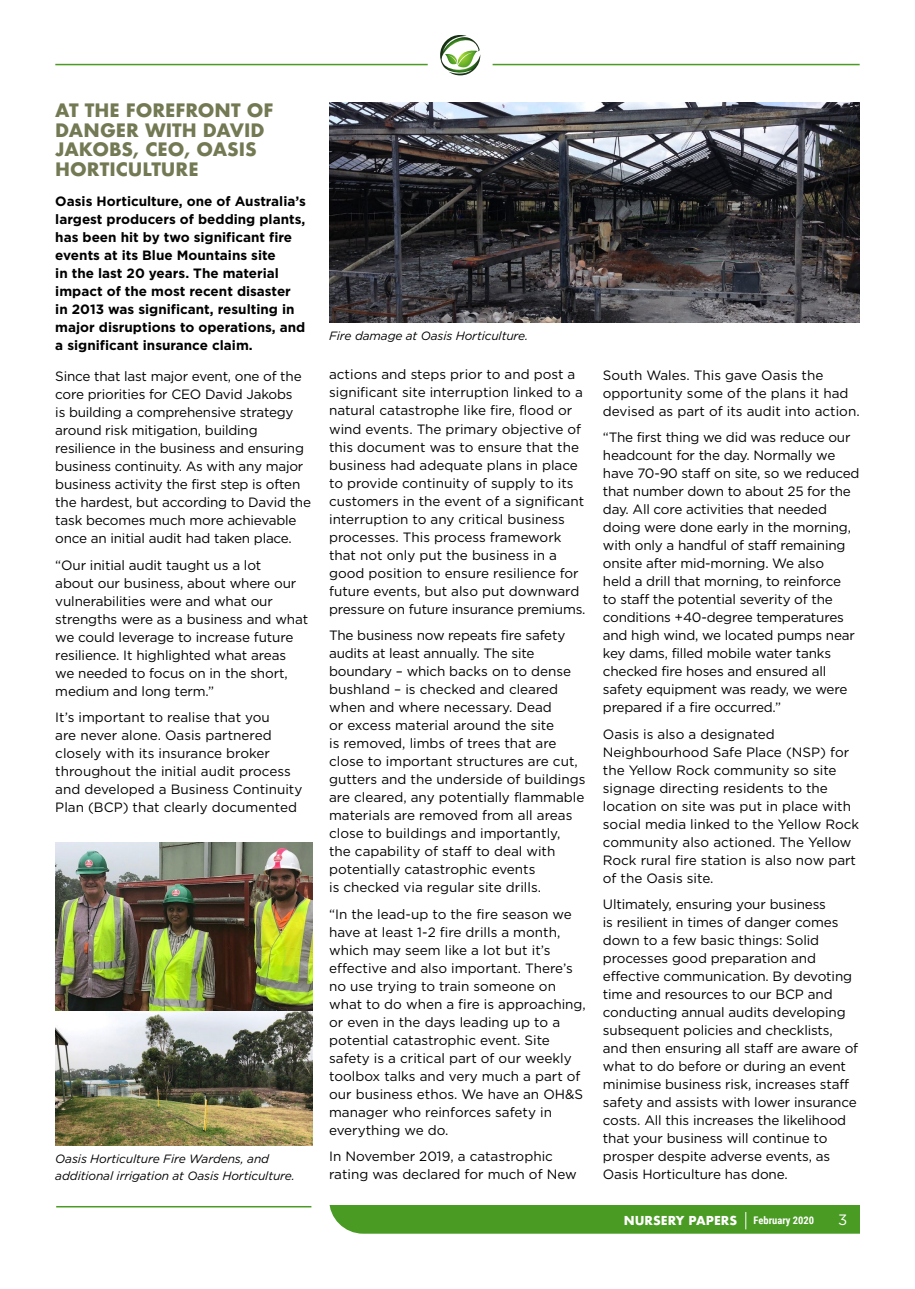
<style>
.page{position:relative;width:915px;height:1289px;background:#fff}
.page>*{position:absolute;margin:0;border:0;box-sizing:border-box;transform-origin:0 0}
.t1{font:700 18px/19.5px "Futura";color:#737953}
.t2{font:15px "Gotham";color:#fff}
.t3{font:13.5px/18px "Gotham";letter-spacing:-.01em;color:#000}
.t4{font:700 13.5px/18px "Gotham";color:#000}
.t5{font:italic 12px/16.5px "Gotham";letter-spacing:-.01em;color:#000}
.t6{font:700 12px "Futura";color:#fff}
.t7{font:700 10.5px "Roboto Condensed";color:#fff}
</style>
<div class="page">
<hr style="left:492px;top:64px;width:367px;height:1px;background:#4a9b23">
<hr style="left:55px;top:64px;width:372px;height:1px;background:#4a9b23">
<svg style="left:440px;top:35px;width:40px;height:40px"></svg>
<img style="left:55px;top:842px;width:257px;height:303px">
<img style="left:329px;top:102px;width:530px;height:221px">
<hr style="left:56px;top:1205px;width:255px;height:2px;background:#4a9b23">
<div style="left:329px;top:1205px;width:530px;height:28px;background:#4a9b23"></div>
<h1 class="t1" style="left:55px;top:100px;width:219px">AT THE FOREFRONT OF<br>DANGER WITH DAVID<br>JAKOBS, CEO, OASIS<br>HORTICULTURE</h1>
<p class="t4" style="left:55px;top:192px;width:252px">Oasis Horticulture, one of Australia’s largest producers of bedding plants, has been hit by two significant fire events at its Blue Mountains site<br>in the last 20 years. The material impact of the most recent disaster in 2013 was significant, resulting in major disruptions to operations, and a significant insurance claim.</p>
<p class="t3" style="left:55px;top:367px;width:257px">Since that last major event, one of the core priorities for CEO David Jakobs<br>is building a comprehensive strategy around risk mitigation, building resilience in the business and ensuring business continuity. As with any major business activity the first step is often the hardest, but according to David the task becomes much more achievable once an initial audit had taken place.</p>
<p class="t3" style="left:55px;top:555px;width:254px">“Our initial audit taught us a lot<br>about our business, about where our vulnerabilities were and what our strengths were as a business and what we could leverage to increase future resilience. It highlighted what areas we needed to focus on in the short, medium and long term.”</p>
<p class="t3" style="left:55px;top:708px;width:248px">It’s important to realise that you<br>are never alone. Oasis partnered closely with its insurance broker throughout the initial audit process and developed a Business Continuity Plan (BCP) that clearly documented</p>
<p class="t5" style="left:55px;top:1150px;width:241px">Oasis Horticulture Fire Wardens, and additional irrigation at Oasis Horticulture.</p>
<p class="t5" style="left:329px;top:328px;width:200px">Fire damage at Oasis Horticulture.</p>
<p class="t3" style="left:329px;top:365px;width:258px">actions and steps prior to and post a significant site interruption linked to a natural catastrophe like fire, flood or wind events. The primary objective of this document was to ensure that the business had adequate plans in place to provide continuity of supply to its customers in the event of a significant interruption to any critical business processes. This process framework that not only put the business in a good position to ensure resilience for future events, but also put downward pressure on future insurance premiums.</p>
<p class="t3" style="left:329px;top:626px;width:258px">The business now repeats fire safety audits at least annually. The site boundary – which backs on to dense bushland – is checked and cleared when and where necessary. Dead<br>or excess material around the site<br>is removed, limbs of trees that are close to important structures are cut, gutters and the underside of buildings are cleared, any potentially flammable materials are removed from all areas close to buildings and importantly, the capability of staff to deal with potentially catastrophic events<br>is checked via regular site drills.</p>
<p class="t3" style="left:329px;top:904px;width:258px">“In the lead-up to the fire season we have at least 1-2 fire drills a month, which may seem like a lot but it’s effective and also important. There’s no use trying to train someone on what to do when a fire is approaching, or even in the days leading up to a potential catastrophic event. Site safety is a critical part of our weekly toolbox talks and very much a part of our business ethos. We have an OH&amp;S manager who reinforces safety in everything we do.</p>
<p class="t3" style="left:329px;top:1147px;width:249px">In November 2019, a catastrophic rating was declared for much of New</p>
<p class="t3" style="left:602px;top:365px;width:258px">South Wales. This gave Oasis the opportunity some of the plans it had devised as part of its audit into action.</p>
<p class="t3" style="left:602px;top:428px;width:258px">“The first thing we did was reduce our headcount for the day. Normally we have 70-90 staff on site, so we reduced that number down to about 25 for the day. All core activities that needed doing were done early in the morning, with only a handful of staff remaining onsite after mid-morning. We also<br>held a drill that morning, to reinforce<br>to staff the potential severity of the conditions +40-degree temperatures and high wind, we located pumps near key dams, filled mobile water tanks checked fire hoses and ensured all safety equipment was ready, we were prepared if a fire occurred.”</p>
<p class="t3" style="left:602px;top:724px;width:257px">Oasis is also a designated Neighbourhood Safe Place (NSP) for the Yellow Rock community so site signage directing residents to the location on site was put in place with social media linked to the Yellow Rock community also actioned. The Yellow Rock rural fire station is also now part of the Oasis site.</p>
<p class="t3" style="left:602px;top:895px;width:257px">Ultimately, ensuring your business<br>is resilient in times of danger comes down to a few basic things: Solid processes good preparation and effective communication. By devoting time and resources to our BCP and conducting annual audits developing subsequent policies and checklists, and then ensuring all staff are aware of what to do before or during an event minimise business risk, increases staff safety and assists with lower insurance costs. All this increases the likelihood that your business will continue to prosper despite adverse events, as Oasis Horticulture has done.</p>
<p class="t6" style="left:623px;top:1211px;width:115px">NURSERY PAPERS</p>
<p class="t7" style="left:753px;top:1213px;width:62px">February 2020</p>
<p class="t2" style="left:837px;top:1211px;width:11px">3</p>
</div>
